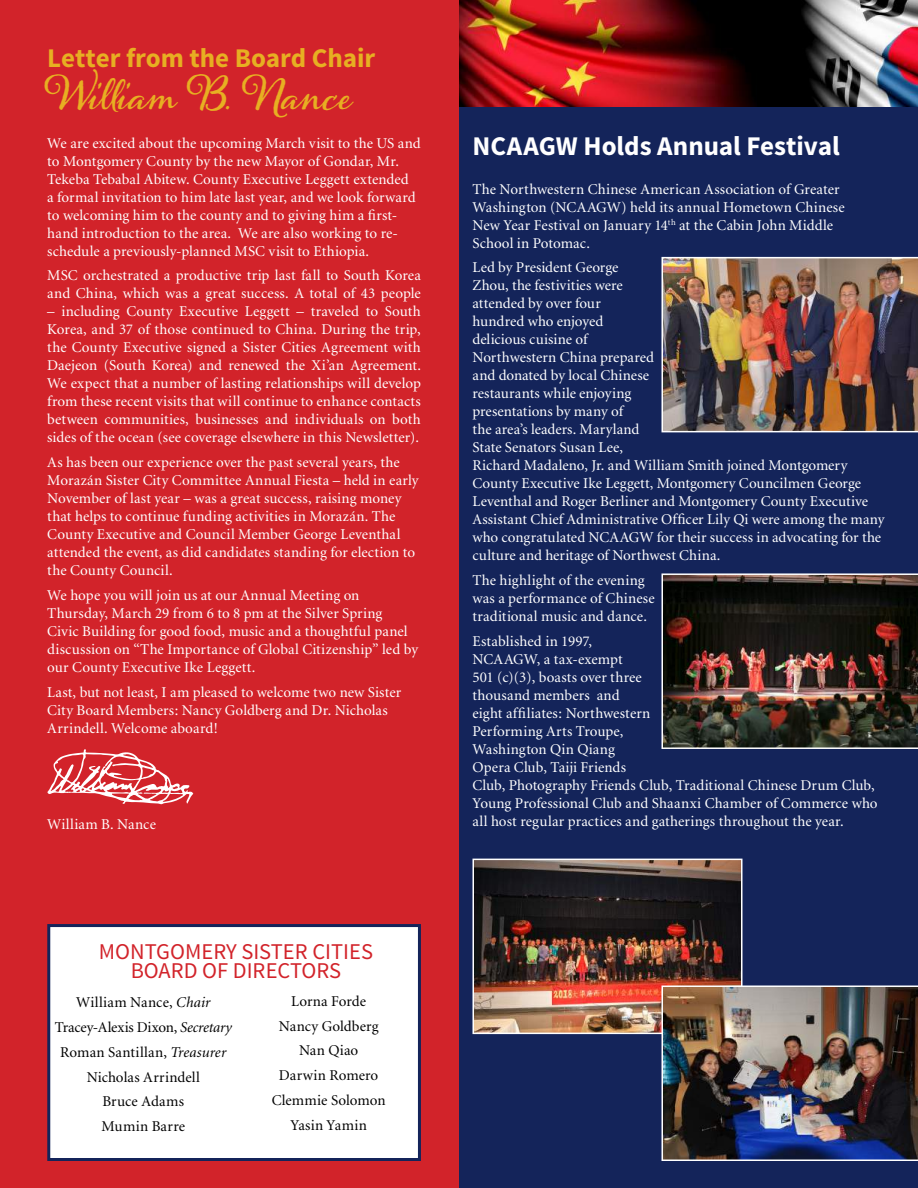
<style>
.page{position:relative;width:918px;height:1188px;background:#fff}
.page>*{position:absolute;margin:0;border:0;box-sizing:border-box;transform-origin:0 0}
.t1{font:700 42px "Alana PRO";color:#e7af22}
.t2{font:700 27px "Source Sans Pro";color:#fff}
.t3{font:700 27px "Source Sans Pro";letter-spacing:-.005em;color:#e7af22}
.t4{font:22.5px/19.5px "Source Sans Pro";color:#d2232a;text-align:center}
.t5{font:15px/18px "Minion";letter-spacing:.005em;color:#fff}
.t6{font:15px/24.8px "Minion";letter-spacing:.005em;color:#000;text-align:center}
.s1{font-style:italic}
</style>
<div class="page">
<div style="left:459px;top:92px;width:459px;height:1096px;background:#14245a"></div>
<img style="left:459px;top:0;width:459px;height:106px">
<div style="left:0;top:0;width:459px;height:1188px;background:#d2232a"></div>
<svg style="left:47px;top:749px;width:147px;height:56px"></svg>
<div style="left:47px;top:924px;width:374px;height:237px;background:#fff;border:3px solid #14245a"></div>
<img style="left:661px;top:573px;width:257px;height:176px">
<img style="left:661px;top:256px;width:257px;height:177px">
<img style="left:472px;top:858px;width:271px;height:177px">
<img style="left:661px;top:985px;width:257px;height:176px">
<h2 class="t3" style="left:47px;top:40px;width:329px">Letter from the Board Chair</h2>
<h1 class="t1" style="left:47px;top:70px;width:305px">William B. Nance</h1>
<p class="t5" style="left:47px;top:134px;width:375px">We are excited about the upcoming March visit to the US and to Montgomery County by the new Mayor of Gondar, Mr.<br>Tekeba Tebabal Abitew. County Executive Leggett extended<br>a formal invitation to him late last year, and we look forward to welcoming him to the county and to giving him a first&shy;hand introduction to the area. We are also working to re&shy;schedule a previously-planned MSC visit to Ethiopia.</p>
<p class="t5" style="left:47px;top:267px;width:375px">MSC orchestrated a productive trip last fall to South Korea and China, which was a great success. A total of 43 people</p>
<p class="t5" style="left:47px;top:303px;width:375px;text-align:justify">– including County Executive Leggett – traveled to South Korea, and 37 of those continued to China. During the trip, the County Executive signed a Sister Cities Agreement with Daejeon (South Korea) and renewed the Xi’an Agreement.<br>We expect that a number of lasting relationships will develop from these recent visits that will continue to enhance contacts between communities, businesses and individuals on both sides of the ocean (see coverage elsewhere in this Newsletter).</p>
<p class="t5" style="left:47px;top:454px;width:373px">As has been our experience over the past several years, the Morazán Sister City Committee Annual Fiesta – held in early November of last year – was a great success, raising money that helps to continue funding activities in Morazán. The County Executive and Council Member George Leventhal attended the event, as did candidates standing for election to the County Council.</p>
<p class="t5" style="left:47px;top:587px;width:372px">We hope you will join us at our Annual Meeting on Thursday, March 29 from 6 to 8 pm at the Silver Spring<br>Civic Building for good food, music and a thoughtful panel discussion on “The Importance of Global Citizenship” led by our County Executive Ike Leggett.</p>
<p class="t5" style="left:47px;top:683px;width:356px">Last, but not least, I am pleased to welcome two new Sister<br>City Board Members: Nancy Goldberg and Dr. Nicholas<br>Arrindell. Welcome aboard!</p>
<p class="t5" style="left:47px;top:816px;width:110px">William B. Nance</p>
<h3 class="t4" style="left:99px;top:942px;width:276px">MONTGOMERY SISTER CITIES<br>BOARD OF DIRECTORS</h3>
<p class="t6" style="left:55px;top:991px;width:179px">William Nance, <span class="s1">Chair<br></span>Tracey-Alexis Dixon, <span class="s1">Secretary<br></span>Roman Santillan, <span class="s1">Treasurer<br></span>Nicholas Arrindell<br>Bruce Adams<br>Mumin Barre</p>
<p class="t6" style="left:272px;top:989px;width:115px">Lorna Forde<br>Nancy Goldberg<br>Nan Qiao<br>Darwin Romero<br>Clemmie Solomon<br>Yasin Yamin</p>
<h2 class="t2" style="left:472px;top:129px;width:369px">NCAAGW Holds Annual Festival</h2>
<p class="t5" style="left:472px;top:180px;width:374px">The Northwestern Chinese American Association of Greater Washington (NCAAGW) held its annual Hometown Chinese New Year Festival on January 14<sup>th</sup> at the Cabin John Middle School in Potomac.</p>
<p class="t5" style="left:473px;top:259px;width:414px">Led by President George<br>Zhou, the festivities were<br>attended by over four<br>hundred who enjoyed<br>delicious cuisine of<br>Northwestern China prepared<br>and donated by local Chinese<br>restaurants while enjoying<br>presentations by many of<br>the area’s leaders. Maryland<br>State Senators Susan Lee,<br>Richard Madaleno, Jr. and William Smith joined Montgomery County Executive Ike Leggett, Montgomery Councilmen George Leventhal and Roger Berliner and Montgomery County Executive Assistant Chief Administrative Officer Lily Qi were among the many who congratulated NCAAGW for their success in advocating for the culture and heritage of Northwest China.</p>
<p class="t5" style="left:473px;top:572px;width:184px">The highlight of the evening was a performance of Chinese traditional music and dance.</p>
<p class="t5" style="left:473px;top:633px;width:407px">Established in 1997,<br>NCAAGW, a tax-exempt<br>501 (c)(3), boasts over three<br>thousand members and<br>eight affiliates: Northwestern<br>Performing Arts Troupe,<br>Washington Qin Qiang<br>Opera Club, Taiji Friends<br>Club, Photography Friends Club, Traditional Chinese Drum Club, Young Professional Club and Shaanxi Chamber of Commerce who all host regular practices and gatherings throughout the year.</p>
</div>
